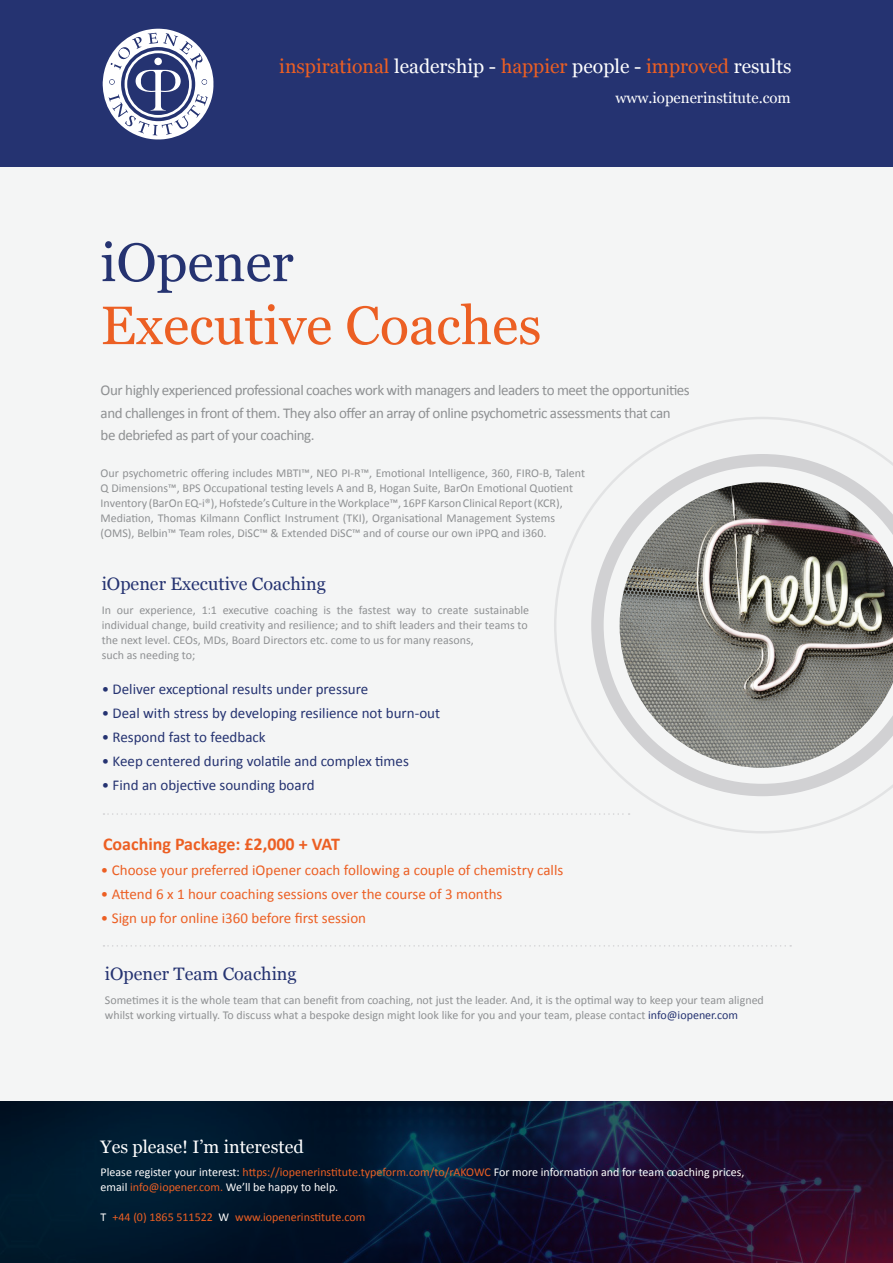
<style>
.page{position:relative;width:893px;height:1263px;background:#fff}
.page>*{position:absolute;margin:0;border:0;box-sizing:border-box;transform-origin:0 0}
.t1{font:54px "Georgia";color:#ec5f23}
.t2{font:54px "Georgia";color:#253371}
.t3{font:19.5px "Georgia";color:#ec5f23}
.t4{font:18px "Georgia";color:#253371}
.t5{font:700 18px "Calibri";color:#ec5f23}
.t6{font:18px "Georgia";color:#fff}
.t7{font:15px/22.5px "Calibri";letter-spacing:-.03em;color:#8f9193}
.t8{font:15px "Calibri";color:#253371}
.t9{font:15px "Calibri";color:#ec5f23}
.t10{font:15px "Georgia";color:#fff}
.t11{font:12px/15px "Calibri";color:#8f9193}
.t12{font:12px "Calibri";color:#fff}
.t13{font:12px "Calibri";color:#ec5f23}
.s1{color:#fff}
.s2{color:#253371}
.s3{color:#ec5f23}
</style>
<div class="page">
<div style="left:0;top:105px;width:893px;height:1155px;background:#f4f5f5"></div>
<div style="left:0;top:0;width:893px;height:167px;background:#253371"></div>
<svg style="left:103px;top:29px;width:110px;height:110px"></svg>
<div style="left:154px;top:58px;width:8px;height:7px;background:#fff;border-radius:50%"></div>
<svg style="left:103px;top:813px;width:451px;height:2px"></svg>
<svg style="left:103px;top:945px;width:688px;height:2px"></svg>
<svg style="left:0;top:1101px;width:893px;height:162px;background:#0e132d"></svg>
<svg style="left:554px;top:417px;width:327px;height:416px"></svg>
<svg style="left:591px;top:454px;width:302px;height:342px"></svg>
<img style="left:620px;top:482px;width:273px;height:286px">
<p class="t3" style="left:279px;top:52px;width:514px">inspirational <span class="s1">leadership -</span> happier <span class="s1">people -</span> improved <span class="s1">results</span></p>
<p class="t2" style="left:101px;top:223px;width:195px">iOpener</p>
<p class="t1" style="left:101px;top:286px;width:442px">Executive Coaches</p>
<p class="t10" style="left:615px;top:87px;width:177px">www.iopenerinstitute.com</p>
<p class="t7" style="left:101px;top:379px;width:591px">Our highly experienced professional coaches work with managers and leaders to meet the opportunities</p>
<p class="t7" style="left:101px;top:402px;width:571px">and challenges in front of them. They also offer an array of online psychometric assessments that can be debriefed as part of your coaching.</p>
<p class="t11" style="left:101px;top:465px;width:486px">Our psychometric offering includes MBTI™, NEO PI-R™, Emotional Intelligence, 360, FIRO-B, Talent Q Dimensions™, BPS Occupational testing levels A and B, Hogan Suite, BarOn Emotional Quotient Inventory (BarOn EQ-i®), Hofstede’s Culture in the Workplace™, 16PF Karson Clinical Report(KCR), Mediation, Thomas Kilmann Conflict Instrument (TKI), Organisational Management Systems (OMS), Belbin™ Team roles, DiSC™ &amp; Extended DiSC™ and of course our own iPPQ and i360.</p>
<p class="t4" style="left:102px;top:570px;width:226px">iOpener Executive Coaching</p>
<p class="t11" style="left:102px;top:602px;width:429px">In our experience, 1:1 executive coaching is the fastest way to create sustainable individual change, build creativity and resilience; and to shift leaders and their teams to the next level. CEOs, MDs, Board Directors etc. come to us for many reasons,</p>
<p class="t11" style="left:102px;top:647px;width:95px">such as needing to;</p>
<p class="t8" style="left:102px;top:679px;width:268px">• Deliver exceptional results under pressure</p>
<p class="t8" style="left:102px;top:703px;width:340px">• Deal with stress by developing resilience not burn-out</p>
<p class="t8" style="left:102px;top:727px;width:166px">• Respond fast to feedback</p>
<p class="t8" style="left:102px;top:751px;width:309px">• Keep centered during volatile and complex times</p>
<p class="t8" style="left:102px;top:775px;width:214px">• Find an objective sounding board</p>
<p class="t5" style="left:103px;top:833px;width:238px">Coaching Package: £2,000 + VAT</p>
<p class="t9" style="left:101px;top:860px;width:464px">• Choose your preferred iOpener coach following a couple of chemistry calls</p>
<p class="t9" style="left:101px;top:884px;width:403px">• Attend 6 x 1 hour coaching sessions over the course of 3 months</p>
<p class="t9" style="left:101px;top:908px;width:267px">• Sign up for online i360 before first session</p>
<p class="t4" style="left:105px;top:961px;width:193px">iOpener Team Coaching</p>
<p class="t11" style="left:105px;top:993px;width:660px">Sometimes it is the whole team that can benefit from coaching, not just the leader. And, it is the optimal way to keep your team aligned whilst working virtually. To discuss what a bespoke design might look like for you and your team, please contact <span class="s2">info@iopener.com</span></p>
<p class="t6" style="left:101px;top:1134px;width:205px">Yes please! I’m interested</p>
<p class="t12" style="left:101px;top:1165px;width:645px">Please register your interest: <span class="s3">https://iopenerinstitute.typeform.com/to/rAKOWC</span> For more information and for team coaching prices,</p>
<p class="t12" style="left:101px;top:1180px;width:239px">email <span class="s3">info@iopener.com.</span> We’ll be happy to help.</p>
<p class="t13" style="left:101px;top:1210px;width:266px"><span class="s1">T</span> +44 (0) 1865 511522 <span class="s1">W</span> www.iopenerinstitute.com</p>
</div>
